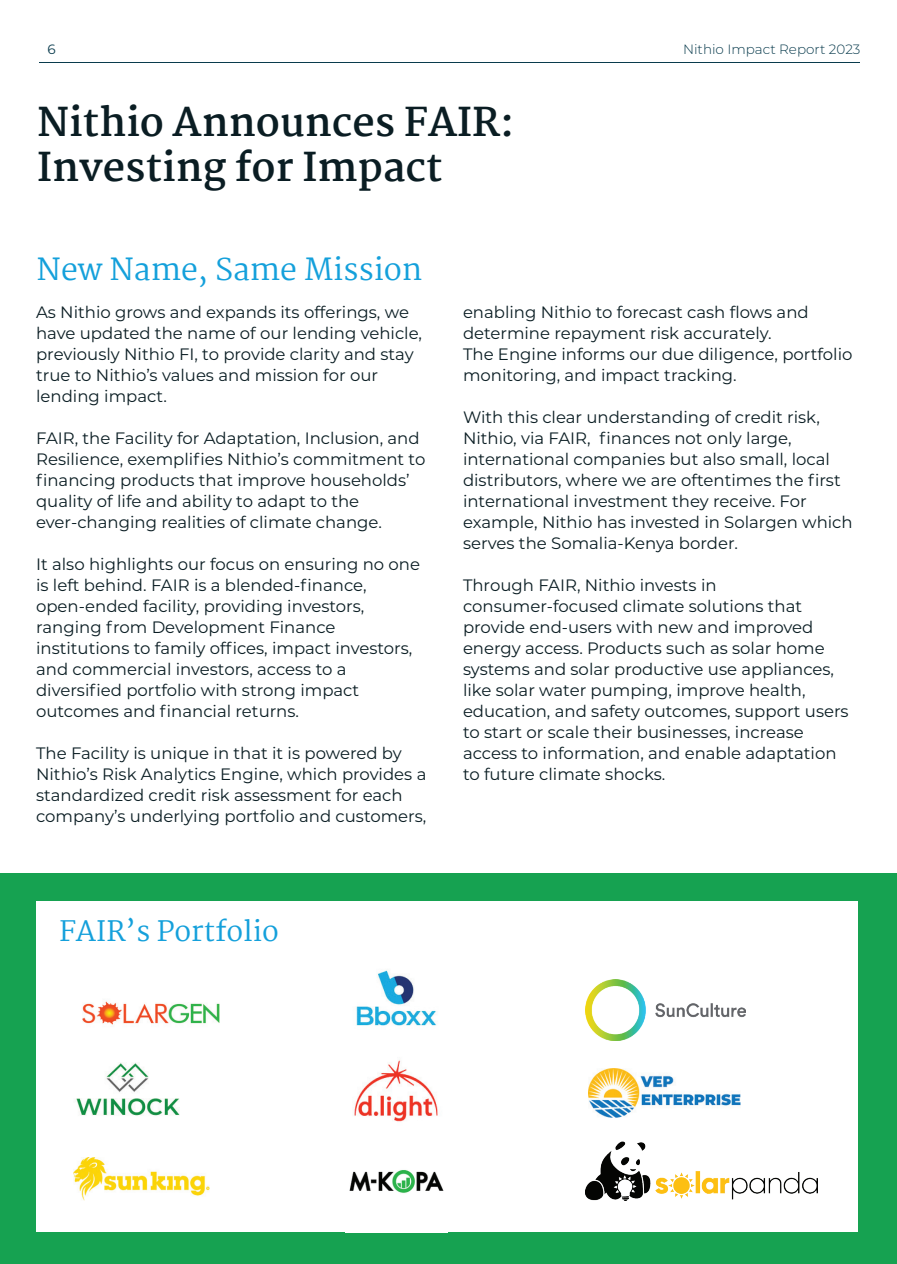
<style>
.page{position:relative;width:897px;height:1264px;background:#fff}
.page>*{position:absolute;margin:0;border:0;box-sizing:border-box;transform-origin:0 0}
.t1{font:700 39px/45px "Martel";color:#0a1d23}
.t2{font:30px "Martel";color:#14a0db}
.t3{font:27.75px "Martel";color:#14a0db}
.t4{font:16.5px/21px "Montserrat";color:#0a1d23}
.t5{font:300 13.5px "Montserrat";color:#093b4d}
.t6{font:13.5px "Montserrat";color:#093b4d}
</style>
<div class="page">
<div style="left:0;top:874px;width:896px;height:390px;background:#16a251"></div>
<div style="left:36px;top:901px;width:821px;height:330px;background:#fff"></div>
<hr style="left:896px;top:0;width:1px;height:1264px;background:#093b4d">
<hr style="left:39px;top:63px;width:820px;height:1px;background:#093b4d">
<img style="left:354px;top:1060px;width:84px;height:62px">
<img style="left:356px;top:970px;width:80px;height:56px">
<img style="left:588px;top:1069px;width:152px;height:48px">
<img style="left:76px;top:1063px;width:104px;height:53px">
<img style="left:345px;top:1170px;width:102px;height:62px">
<img style="left:73px;top:1157px;width:136px;height:43px">
<img style="left:82px;top:1001px;width:138px;height:24px">
<img style="left:585px;top:979px;width:160px;height:61px">
<img style="left:585px;top:1141px;width:232px;height:59px">
<p class="t6" style="left:48px;top:40px;width:10px">6</p>
<p class="t5" style="left:683px;top:40px;width:179px">Nithio Impact Report 2023</p>
<h1 class="t1" style="left:37px;top:100px;width:478px">Nithio Announces FAIR:<br>Investing for Impact</h1>
<h2 class="t2" style="left:37px;top:252px;width:387px">New Name, Same Mission</h2>
<p class="t4" style="left:36px;top:301px;width:387px">As Nithio grows and expands its offerings, we have updated the name of our lending vehicle, previously Nithio FI, to provide clarity and stay true to Nithio’s values and mission for our lending impact.</p>
<p class="t4" style="left:36px;top:427px;width:390px">FAIR, the Facility for Adaptation, Inclusion, and Resilience, exemplifies Nithio’s commitment to financing products that improve households’ quality of life and ability to adapt to the ever-changing realities of climate change.</p>
<p class="t4" style="left:36px;top:553px;width:385px">It also highlights our focus on ensuring no one is left behind. FAIR is a blended-finance, open-ended facility, providing investors, ranging from Development Finance institutions to family offices, impact investors, and commercial investors, access to a diversified portfolio with strong impact outcomes and financial returns.</p>
<p class="t4" style="left:36px;top:742px;width:392px">The Facility is unique in that it is powered by Nithio’s Risk Analytics Engine, which provides a standardized credit risk assessment for each company’s underlying portfolio and customers,</p>
<h3 class="t3" style="left:59px;top:914px;width:221px">FAIR’s Portfolio</h3>
<p class="t4" style="left:463px;top:301px;width:391px">enabling Nithio to forecast cash flows and determine repayment risk accurately.<br>The Engine informs our due diligence, portfolio monitoring, and impact tracking.</p>
<p class="t4" style="left:463px;top:406px;width:391px">With this clear understanding of credit risk, Nithio, via FAIR, finances not only large, international companies but also small, local distributors, where we are oftentimes the first international investment they receive. For example, Nithio has invested in Solargen which serves the Somalia-Kenya border.</p>
<p class="t4" style="left:463px;top:574px;width:387px">Through FAIR, Nithio invests in consumer-focused climate solutions that provide end-users with new and improved energy access. Products such as solar home systems and solar productive use appliances, like solar water pumping, improve health, education, and safety outcomes, support users to start or scale their businesses, increase access to information, and enable adaptation to future climate shocks.</p>
</div>
